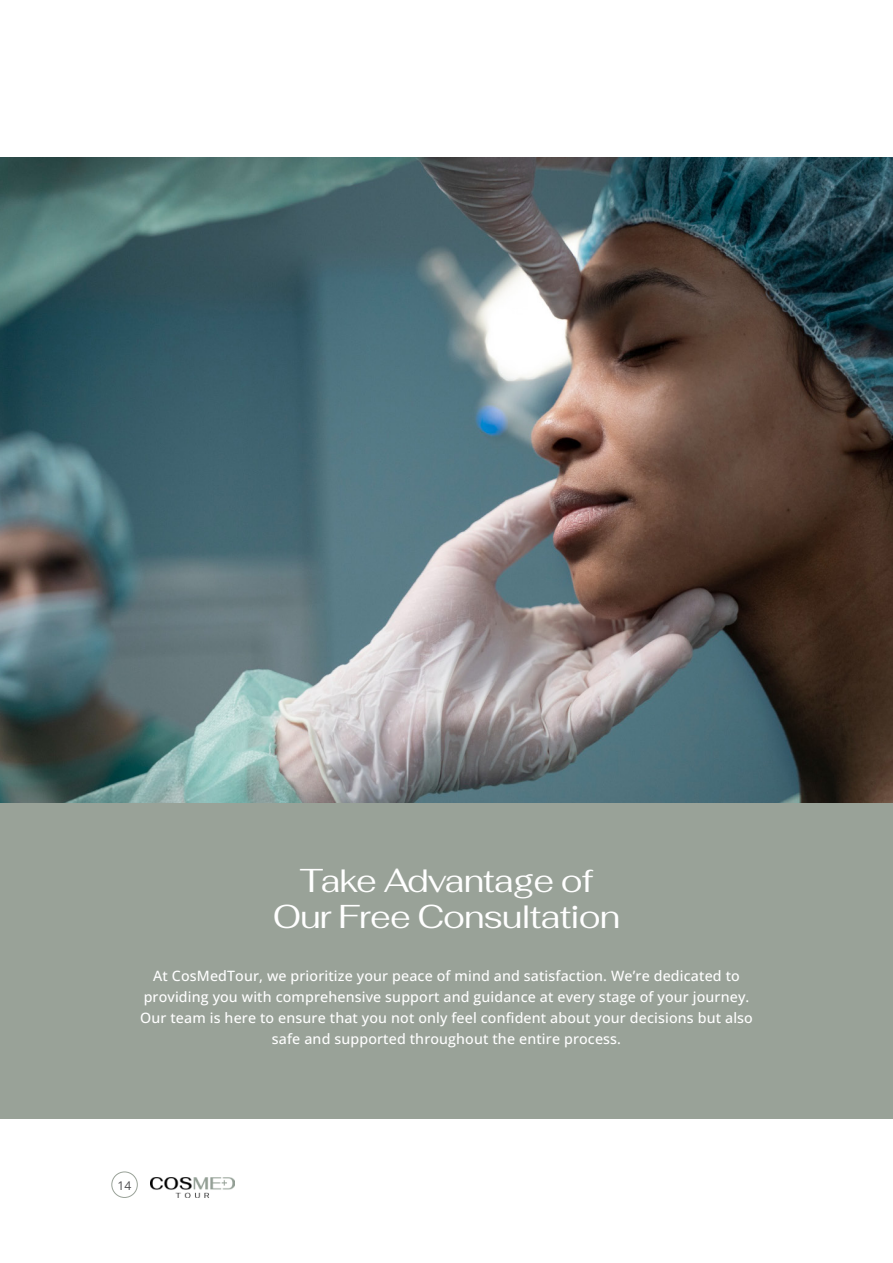
<style>
.page{position:relative;width:893px;height:1263px;background:#fff}
.page>*{position:absolute;margin:0;border:0;box-sizing:border-box;transform-origin:0 0}
.t1{font:33px/36px "Fahkwang";letter-spacing:-.03em;color:#fff;text-align:center}
.t2{font:500 14.25px/21px "Open Sans";letter-spacing:.01em;color:#fff;text-align:center}
.t3{font:12px "Open Sans";color:#4c4c4e}
</style>
<div class="page">
<img style="left:0;top:158px;width:893px;height:645px">
<div style="left:0;top:803px;width:893px;height:315px;background:#99a298"></div>
<div style="left:111px;top:1171px;width:27px;height:27px;border:1px solid #99a298;border-radius:50%"></div>
<img style="left:151px;top:1177px;width:83px;height:21px">
<h1 class="t1" style="left:273px;top:865px;width:349px">Take Advantage of<br>Our Free Consultation</h1>
<p class="t2" style="left:140px;top:966px;width:614px">At CosMedTour, we prioritize your peace of mind and satisfaction. We’re dedicated to providing you with comprehensive support and guidance at every stage of your journey.<br>Our team is here to ensure that you not only feel confident about your decisions but also safe and supported throughout the entire process.</p>
<p class="t3" style="left:118px;top:1181px;width:15px">14</p>
</div>
